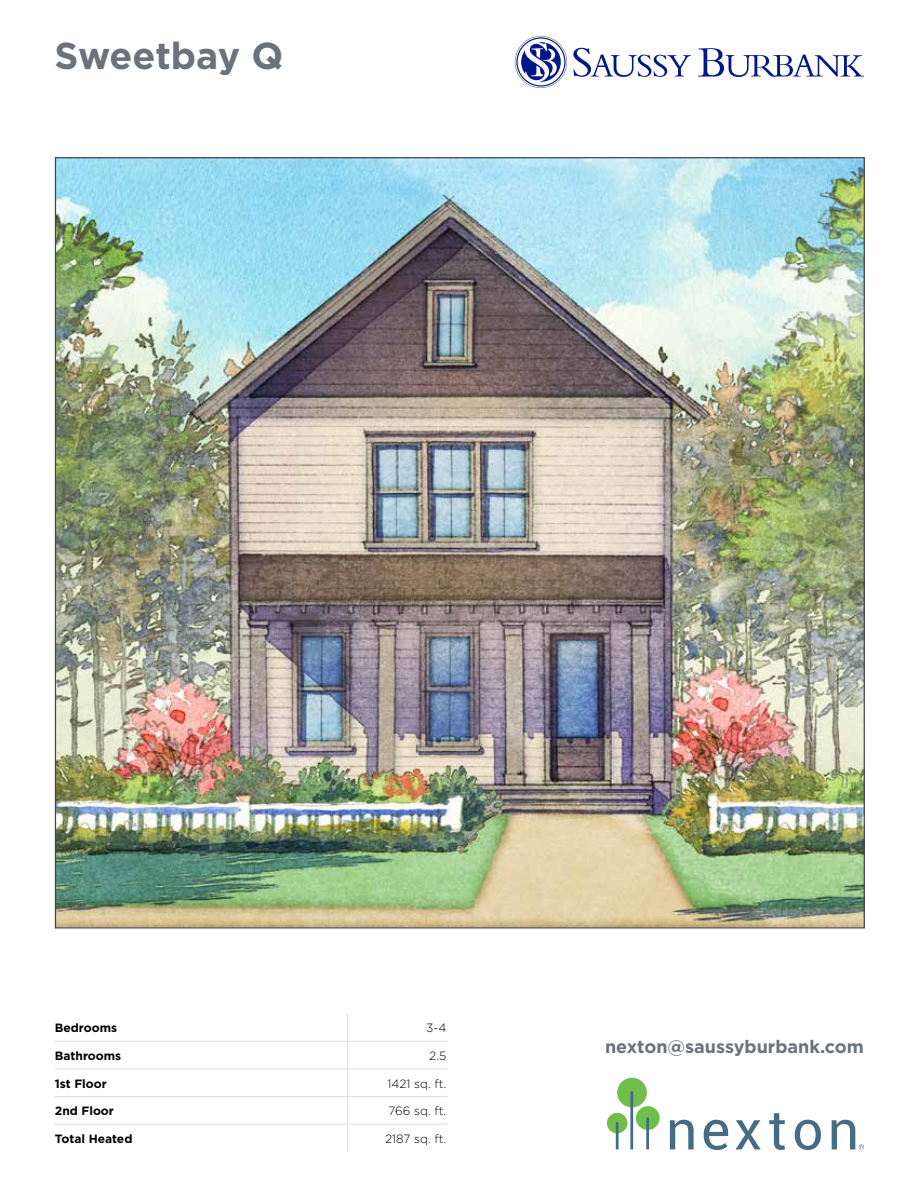
<style>
.page{position:relative;width:918px;height:1188px;background:#fff}
.page>*{position:absolute;margin:0;border:0;box-sizing:border-box;transform-origin:0 0}
.t1{font:700 37.5px "Gotham";color:#6a737b}
.t2{font:700 18px "Gotham";color:#6a737b}
.t3{font:700 12px "Gotham";color:#000}
.t4{font:300 12px "Gotham";color:#000}
</style>
<div class="page">
<svg style="left:515px;top:36px;width:52px;height:52px"></svg>
<svg style="left:698px;top:48px;width:166px;height:29px"></svg>
<svg style="left:573px;top:48px;width:118px;height:29px"></svg>
<div style="left:636px;top:1106px;width:24px;height:24px;background:#70bf4a;border-radius:50%"></div>
<div style="left:607px;top:1113px;width:20px;height:20px;background:#70bf4a;border-radius:50%"></div>
<div style="left:617px;top:1078px;width:30px;height:29px;background:#70bf4a;border-radius:50%"></div>
<svg style="left:630px;top:1091px;width:3px;height:59px"></svg>
<svg style="left:646px;top:1117px;width:3px;height:32px"></svg>
<svg style="left:616px;top:1122px;width:3px;height:27px"></svg>
<svg style="left:670px;top:1120px;width:24px;height:29px"></svg>
<svg style="left:704px;top:1120px;width:24px;height:30px"></svg>
<svg style="left:736px;top:1120px;width:25px;height:29px"></svg>
<svg style="left:769px;top:1113px;width:16px;height:37px"></svg>
<svg style="left:795px;top:1120px;width:26px;height:30px"></svg>
<svg style="left:832px;top:1120px;width:32px;height:29px"></svg>
<img style="left:57px;top:159px;width:806px;height:767px">
<hr style="left:55px;top:1041px;width:292px;height:1px;background:#dcddde">
<hr style="left:347px;top:1041px;width:101px;height:1px;background:#dcddde">
<hr style="left:55px;top:1069px;width:292px;height:1px;background:#dcddde">
<hr style="left:347px;top:1069px;width:101px;height:1px;background:#dcddde">
<hr style="left:55px;top:1096px;width:292px;height:1px;background:#dcddde">
<hr style="left:347px;top:1096px;width:101px;height:1px;background:#dcddde">
<hr style="left:55px;top:1124px;width:292px;height:1px;background:#dcddde">
<hr style="left:347px;top:1124px;width:101px;height:1px;background:#dcddde">
<svg style="left:347px;top:1014px;width:1px;height:138px"></svg>
<h1 class="t1" style="left:54px;top:31px;width:230px">Sweetbay Q</h1>
<p class="t3" style="left:55px;top:1020px;width:64px">Bedrooms</p>
<p class="t4" style="left:426px;top:1021px;width:22px">3-4</p>
<p class="t3" style="left:55px;top:1048px;width:68px">Bathrooms</p>
<p class="t4" style="left:429px;top:1048px;width:19px">2.5</p>
<p class="t3" style="left:55px;top:1075px;width:53px">1st Floor</p>
<p class="t4" style="left:388px;top:1076px;width:60px">1421 sq. ft.</p>
<p class="t3" style="left:55px;top:1103px;width:61px">2nd Floor</p>
<p class="t4" style="left:388px;top:1103px;width:59px">766 sq. ft.</p>
<p class="t3" style="left:55px;top:1131px;width:79px">Total Heated</p>
<p class="t4" style="left:385px;top:1131px;width:63px">2187 sq. ft.</p>
<h2 class="t2" style="left:605px;top:1034px;width:260px">nexton@saussyburbank.com</h2>
</div>
